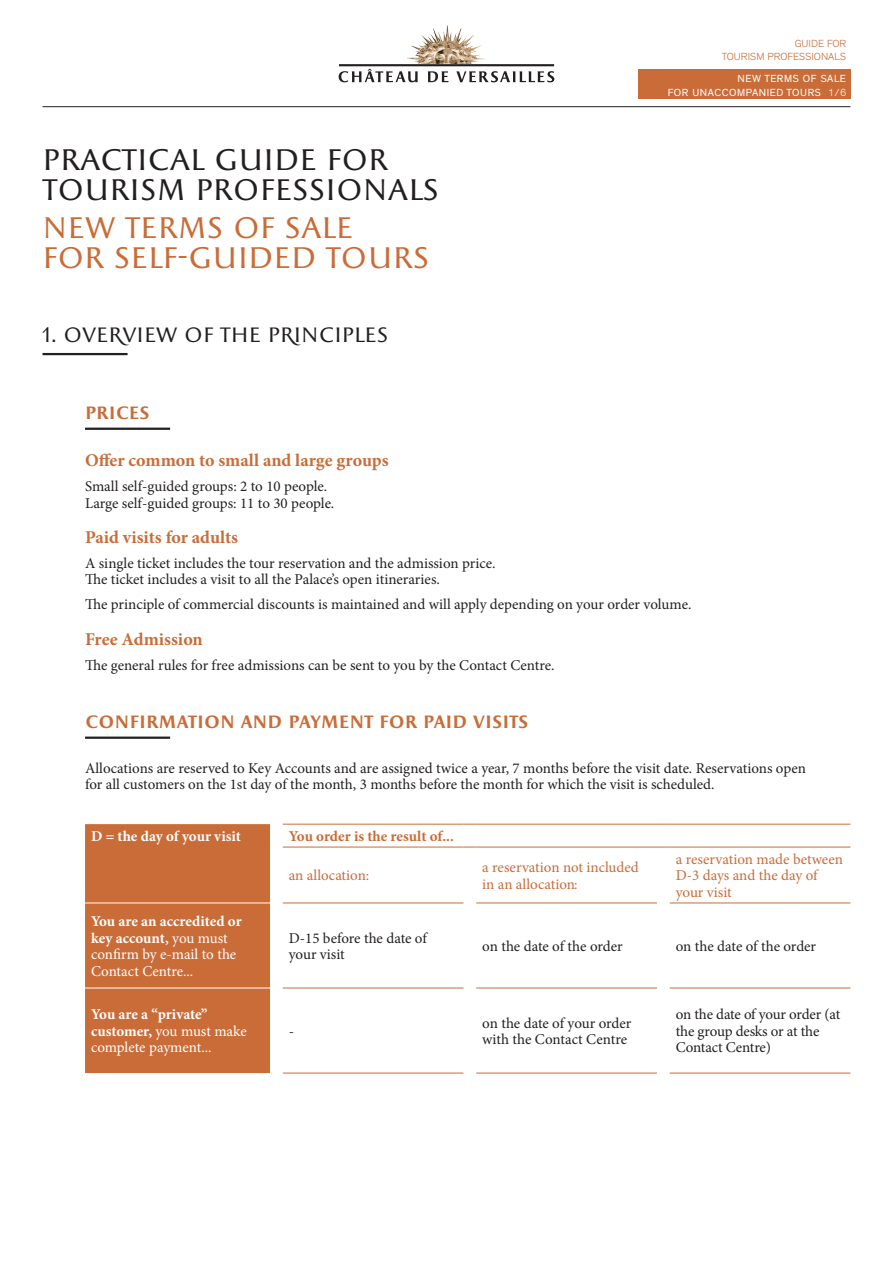
<style>
.page{position:relative;width:893px;height:1263px;background:#fff}
.page>*{position:absolute;margin:0;border:0;box-sizing:border-box;transform-origin:0 0}
.TITRE_PRODUIT{font:30px/30px "Apollon";color:#231f20}
.TITRE_PRODUIT-2{font:30px/30px "Apollon";color:#c96c38}
.TITRE_niveau_2{font:21px "Apollon";color:#231f20}
.Question_bold_coul{font:700 18px "Minion Pro";color:#c96c38}
.TITRE_niveau_3{font:700 18px "Apollon";color:#c96c38}
.body_VA{font:15px/16.5px "Minion Pro";letter-spacing:-.005em;color:#231f20}
.body_VA-2{font:15px/16.5px "Minion Pro";letter-spacing:-.005em;color:#fff}
.body_VA-3{font:15px/16.5px "Minion Pro";color:#c96c38}
.body_VA-4{font:700 15px "Minion Pro";letter-spacing:-.005em;color:#c96c38}
.body_VA-5{font:700 15px "Minion Pro";color:#fff}
.TETIERE_produit{font:10.5px "Theinhardt";letter-spacing:.055em;color:#fff}
.TETIERE_produit-2{font:300 10.5px/13.5px "Theinhardt";letter-spacing:.005em;color:#c96c38;text-align:right}
.s1{font-weight:300}
.s2{font-weight:700}
</style>
<div class="page">
<img style="left:407px;top:26px;width:79px;height:38px">
<svg style="left:339px;top:64px;width:215px;height:18px"></svg>
<hr style="left:43px;top:106px;width:807px;height:1px;background:#231f20">
<div style="left:85px;top:824px;width:185px;height:249px;background:#c96c38"></div>
<hr style="left:85px;top:903px;width:185px;height:1px;background:#fff">
<hr style="left:85px;top:988px;width:185px;height:1px;background:#fff">
<hr style="left:283px;top:824px;width:180px;height:1px;background:#c96c38">
<svg style="left:463px;top:824px;width:13px;height:1px"></svg>
<hr style="left:476px;top:824px;width:181px;height:1px;background:#c96c38">
<svg style="left:657px;top:824px;width:13px;height:1px"></svg>
<hr style="left:670px;top:824px;width:180px;height:1px;background:#c96c38">
<hr style="left:283px;top:847px;width:180px;height:1px;background:#c96c38">
<svg style="left:463px;top:847px;width:13px;height:1px"></svg>
<hr style="left:476px;top:847px;width:181px;height:1px;background:#c96c38">
<svg style="left:657px;top:847px;width:13px;height:1px"></svg>
<hr style="left:670px;top:847px;width:180px;height:1px;background:#c96c38">
<hr style="left:283px;top:903px;width:180px;height:1px;background:#c96c38">
<hr style="left:283px;top:988px;width:180px;height:1px;background:#c96c38">
<hr style="left:283px;top:1073px;width:180px;height:1px;background:#c96c38">
<hr style="left:476px;top:903px;width:181px;height:1px;background:#c96c38">
<hr style="left:476px;top:988px;width:181px;height:1px;background:#c96c38">
<hr style="left:476px;top:1073px;width:181px;height:1px;background:#c96c38">
<hr style="left:670px;top:903px;width:180px;height:1px;background:#c96c38">
<hr style="left:670px;top:988px;width:180px;height:1px;background:#c96c38">
<hr style="left:670px;top:1073px;width:180px;height:1px;background:#c96c38">
<hr style="left:43px;top:353px;width:85px;height:2px;background:#231f20">
<hr style="left:85px;top:428px;width:85px;height:2px;background:#231f20">
<hr style="left:85px;top:736px;width:85px;height:3px;background:#231f20">
<div style="left:638px;top:69px;width:212px;height:30px;background:#c96c38"></div>
<p class="TITRE_PRODUIT" style="left:43px;top:146px;width:398px">PRACTICAL GUIDE FOR<br>TOURISM PROFESSIONALS</p>
<p class="TITRE_PRODUIT-2" style="left:43px;top:215px;width:388px">NEW TERMS OF SALE<br>FOR SELF-GUIDED TOURS</p>
<p class="TITRE_niveau_2" style="left:43px;top:323px;width:347px">1. OVERVIEW OF THE PRINCIPLES</p>
<p class="TITRE_niveau_3" style="left:85px;top:402px;width:66px">PRICES</p>
<p class="TETIERE_produit-2" style="left:722px;top:36px;width:126px">GUIDE FOR<br>TOURISM PROFESSIONALS</p>
<p class="TETIERE_produit" style="left:738px;top:72px;width:110px">NEW TERMS OF SALE</p>
<p class="TETIERE_produit" style="left:668px;top:86px;width:180px">FOR UNACCOMPANIED TOURS <span class="s1">1/6</span></p>
<p class="Question_bold_coul" style="left:85px;top:448px;width:305px">Offer common to small and large groups</p>
<p class="body_VA" style="left:85px;top:478px;width:244px">Small self-guided groups: 2 to 10 people.</p>
<p class="body_VA" style="left:85px;top:495px;width:251px">Large self-guided groups: 11 to 30 people.</p>
<p class="Question_bold_coul" style="left:85px;top:524px;width:155px">Paid visits for adults</p>
<p class="body_VA" style="left:85px;top:555px;width:412px">A single ticket includes the tour reservation and the admission price.</p>
<p class="body_VA" style="left:85px;top:571px;width:356px">The ticket includes a visit to all the Palace’s open itineraries.</p>
<p class="body_VA" style="left:85px;top:596px;width:608px">The principle of commercial discounts is maintained and will apply depending on your order volume.</p>
<p class="Question_bold_coul" style="left:85px;top:626px;width:119px">Free Admission</p>
<p class="body_VA" style="left:85px;top:657px;width:471px">The general rules for free admissions can be sent to you by the Contact Centre.</p>
<p class="TITRE_niveau_3" style="left:85px;top:711px;width:445px">CONFIRMATION AND PAYMENT FOR PAID VISITS</p>
<p class="body_VA" style="left:85px;top:760px;width:722px">Allocations are reserved to Key Accounts and are assigned twice a year, 7 months before the visit date. Reservations open for all customers on the 1st day of the month, 3 months before the month for which the visit is scheduled.</p>
<p class="body_VA-5" style="left:91px;top:826px;width:151px">D = the day of your visit</p>
<p class="body_VA-4" style="left:289px;top:826px;width:167px">You order is the result of...</p>
<p class="body_VA-3" style="left:289px;top:867px;width:82px">an allocation:</p>
<p class="body_VA-3" style="left:482px;top:859px;width:158px">a reservation not included in an allocation:</p>
<p class="body_VA-3" style="left:676px;top:851px;width:169px">a reservation made between</p>
<p class="body_VA-3" style="left:676px;top:867px;width:143px">D-3 days and the day of your visit</p>
<p class="body_VA-2" style="left:91px;top:913px;width:152px"><span class="s2">You are an accredited or key account,</span> you must confirm by e-mail to the<br>Contact Centre...</p>
<p class="body_VA-2" style="left:91px;top:1006px;width:157px"><span class="s2">You are a “private” customer,</span> you must make complete payment...</p>
<p class="body_VA" style="left:289px;top:930px;width:140px">D-15 before the date of your visit</p>
<p class="body_VA" style="left:482px;top:938px;width:142px">on the date of the order</p>
<p class="body_VA" style="left:676px;top:938px;width:142px">on the date of the order</p>
<p class="body_VA" style="left:289px;top:1023px;width:7px">-</p>
<p class="body_VA" style="left:482px;top:1015px;width:151px">on the date of your order with the Contact Centre</p>
<p class="body_VA" style="left:676px;top:1006px;width:166px">on the date of your order (at</p>
<p class="body_VA" style="left:676px;top:1023px;width:145px">the group desks or at the</p>
<p class="body_VA" style="left:676px;top:1039px;width:97px">Contact Centre)</p>
</div>
